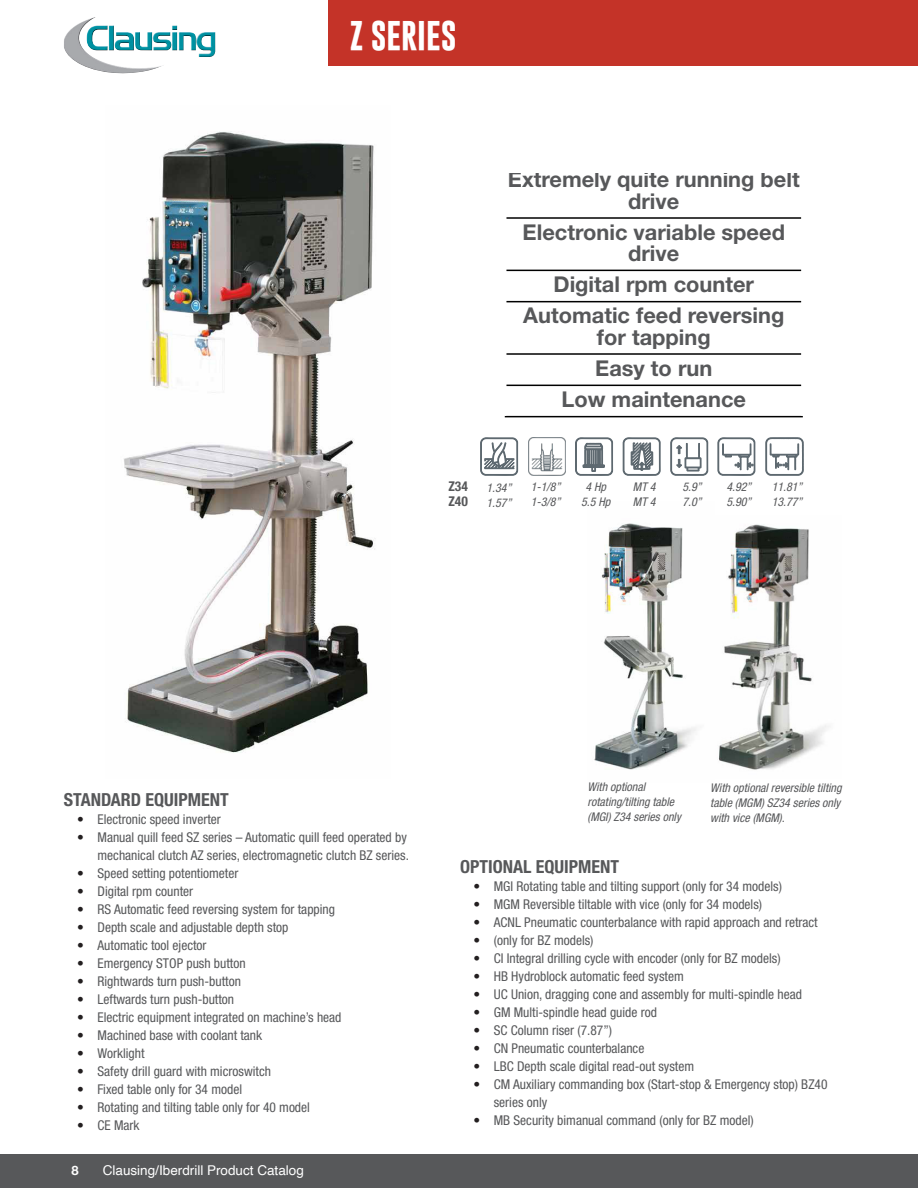
<style>
.page{position:relative;width:918px;height:1188px;background:#fff}
.page>*{position:absolute;margin:0;border:0;box-sizing:border-box;transform-origin:0 0}
.t1{font:700 30px "Gobold";color:#fff}
.Paragraph_Style8{font:700 21.75px/21.8px "Helvetica Neue LT Std";color:#57585a;text-align:center}
.t2{font:700 condensed 18px "Helvetica Neue LT Std";color:#57585a}
.t3{font:condensed 13.5px/18px "Helvetica Neue LT Std";color:#57585a;text-align:right}
.t4{font:13.5px "Helvetica";color:#fff}
.t5{font:700 condensed 13.5px/15px "Helvetica Neue LT Std";color:#57585a}
.t6{font:700 12.9px "Helvetica Neue LT Std";color:#fff}
.t7{font:italic condensed 12px/15px "Helvetica Neue LT Std";color:#57585a;text-align:justify}
.s1{color:#231f20}
</style>
<div class="page">
<div style="left:329px;top:0;width:589px;height:65px;background:#c43328"></div>
<div style="left:0;top:1154px;width:918px;height:34px;background:#57585a"></div>
<img style="left:64px;top:17px;width:151px;height:56px">
<div style="left:116px;top:54px;width:42px;height:10px;background:#fff"></div>
<img style="left:528px;top:438px;width:37px;height:38px">
<img style="left:719px;top:524px;width:110px;height:246px">
<img style="left:594px;top:523px;width:102px;height:247px">
<img style="left:124px;top:131px;width:251px;height:622px">
<svg style="left:766px;top:438px;width:37px;height:37px"></svg>
<svg style="left:481px;top:438px;width:37px;height:37px"></svg>
<svg style="left:575px;top:438px;width:38px;height:37px"></svg>
<svg style="left:623px;top:438px;width:37px;height:37px"></svg>
<svg style="left:671px;top:438px;width:37px;height:37px"></svg>
<svg style="left:718px;top:438px;width:37px;height:37px"></svg>
<svg style="left:506px;top:269px;width:295px;height:147px"></svg>
<hr style="left:506px;top:217px;width:295px;height:2px;background:#000">
<hr style="left:506px;top:270px;width:295px;height:1px;background:#000">
<hr style="left:506px;top:301px;width:295px;height:1px;background:#000">
<hr style="left:506px;top:353px;width:295px;height:2px;background:#000">
<hr style="left:506px;top:385px;width:295px;height:1px;background:#000">
<hr style="left:505px;top:416px;width:298px;height:1px;background:#000">
<p class="t1" style="left:350px;top:16px;width:108px">Z SERIES</p>
<p class="Paragraph_Style8" style="left:508px;top:168px;width:293px">Extremely quite running belt drive</p>
<p class="Paragraph_Style8" style="left:523px;top:220px;width:264px">Electronic variable speed drive</p>
<p class="Paragraph_Style8" style="left:554px;top:273px;width:202px">Digital rpm counter</p>
<p class="Paragraph_Style8" style="left:523px;top:304px;width:263px">Automatic feed reversing for tapping</p>
<p class="Paragraph_Style8" style="left:595px;top:356px;width:119px">Easy to run</p>
<p class="Paragraph_Style8" style="left:562px;top:388px;width:186px">Low maintenance</p>
<p class="t5" style="left:448px;top:479px;width:21px">Z34<br>Z40</p>
<p class="t7" style="left:487px;top:480px;width:27px">1.34”</p>
<p class="t7" style="left:487px;top:495px;width:27px">1.57”</p>
<p class="t7" style="left:531px;top:480px;width:31px">1-1/8”</p>
<p class="t7" style="left:531px;top:495px;width:31px">1-3/8”</p>
<p class="t7" style="left:585px;top:480px;width:22px">4 Hp</p>
<p class="t7" style="left:581px;top:495px;width:31px">5.5 Hp</p>
<p class="t7" style="left:633px;top:480px;width:24px">MT 4</p>
<p class="t7" style="left:633px;top:495px;width:24px">MT 4</p>
<p class="t7" style="left:682px;top:480px;width:21px">5.9”</p>
<p class="t7" style="left:682px;top:495px;width:21px">7.0”</p>
<p class="t7" style="left:726px;top:480px;width:27px">4.92”</p>
<p class="t7" style="left:726px;top:495px;width:27px">5.90”</p>
<p class="t7" style="left:772px;top:480px;width:32px">11.81”</p>
<p class="t7" style="left:772px;top:495px;width:32px">13.77”</p>
<p class="t2" style="left:64px;top:789px;width:167px">STANDARD EQUIPMENT</p>
<p class="t3" style="left:77px;top:810px;width:145px"><span class="s1">•</span> Electronic speed inverter</p>
<p class="t3" style="left:77px;top:828px;width:333px"><span class="s1">•</span> Manual quill feed SZ series – Automatic quill feed operated by mechanical clutch AZ series, electromagnetic clutch BZ series.</p>
<p class="t3" style="left:77px;top:864px;width:163px"><span class="s1">•</span> Speed setting potentiometer</p>
<p class="t3" style="left:77px;top:882px;width:117px"><span class="s1">•</span> Digital rpm counter</p>
<p class="t3" style="left:77px;top:900px;width:259px"><span class="s1">•</span> RS Automatic feed reversing system for tapping</p>
<p class="t3" style="left:77px;top:918px;width:213px"><span class="s1">•</span> Depth scale and adjustable depth stop</p>
<p class="t3" style="left:77px;top:936px;width:131px"><span class="s1">•</span> Automatic tool ejector</p>
<p class="t3" style="left:77px;top:954px;width:170px"><span class="s1">•</span> Emergency STOP push button</p>
<p class="t3" style="left:77px;top:972px;width:165px"><span class="s1">•</span> Rightwards turn push-button</p>
<p class="t3" style="left:77px;top:990px;width:158px"><span class="s1">•</span> Leftwards turn push-button</p>
<p class="t3" style="left:77px;top:1008px;width:266px"><span class="s1">•</span> Electric equipment integrated on machine’s head</p>
<p class="t3" style="left:77px;top:1026px;width:186px"><span class="s1">•</span> Machined base with coolant tank</p>
<p class="t3" style="left:77px;top:1044px;width:69px"><span class="s1">•</span> Worklight</p>
<p class="t3" style="left:77px;top:1062px;width:195px"><span class="s1">•</span> Safety drill guard with microswitch</p>
<p class="t3" style="left:77px;top:1080px;width:166px"><span class="s1">•</span> Fixed table only for 34 model</p>
<p class="t3" style="left:77px;top:1098px;width:234px"><span class="s1">•</span> Rotating and tilting table only for 40 model</p>
<p class="t3" style="left:77px;top:1116px;width:64px"><span class="s1">•</span> CE Mark</p>
<p class="t6" style="left:71px;top:1162px;width:9px">8</p>
<p class="t4" style="left:103px;top:1160px;width:203px">Clausing/Iberdrill Product Catalog</p>
<p class="t7" style="left:587px;top:779px;width:95px;text-align:left">With optional rotating/tilting table (MGI) Z34 series only</p>
<p class="t7" style="left:710px;top:780px;width:133px">With optional reversible tilting table (MGM) SZ34 series only with vice (MGM).</p>
<p class="t2" style="left:460px;top:856px;width:160px">OPTIONAL EQUIPMENT</p>
<p class="t3" style="left:474px;top:877px;width:310px"><span class="s1">•</span> MGI Rotating table and tilting support (only for 34 models)</p>
<p class="t3" style="left:474px;top:895px;width:290px"><span class="s1">•</span> MGM Reversible tiltable with vice (only for 34 models)</p>
<p class="t3" style="left:474px;top:913px;width:346px"><span class="s1">•</span> ACNL Pneumatic counterbalance with rapid approach and retract</p>
<p class="t3" style="left:474px;top:931px;width:121px"><span class="s1">•</span> (only for BZ models)</p>
<p class="t3" style="left:474px;top:949px;width:309px"><span class="s1">•</span> CI Integral drilling cycle with encoder (only for BZ models)</p>
<p class="t3" style="left:474px;top:967px;width:212px"><span class="s1">•</span> HB Hydroblock automatic feed system</p>
<p class="t3" style="left:474px;top:985px;width:330px"><span class="s1">•</span> UC Union, dragging cone and assembly for multi-spindle head</p>
<p class="t3" style="left:474px;top:1003px;width:185px"><span class="s1">•</span> GM Multi-spindle head guide rod</p>
<p class="t3" style="left:474px;top:1021px;width:140px"><span class="s1">•</span> SC Column riser (7.87”)</p>
<p class="t3" style="left:474px;top:1039px;width:172px"><span class="s1">•</span> CN Pneumatic counterbalance</p>
<p class="t3" style="left:474px;top:1057px;width:222px"><span class="s1">•</span> LBC Depth scale digital read-out system</p>
<p class="t3" style="left:494px;top:1075px;width:335px;text-align:left;text-indent:-20px"><span class="s1">•</span> CM Auxiliary commanding box (Start-stop &amp; Emergency stop) BZ40 series only</p>
<p class="t3" style="left:474px;top:1111px;width:282px"><span class="s1">•</span> MB Security bimanual command (only for BZ model)</p>
</div>
